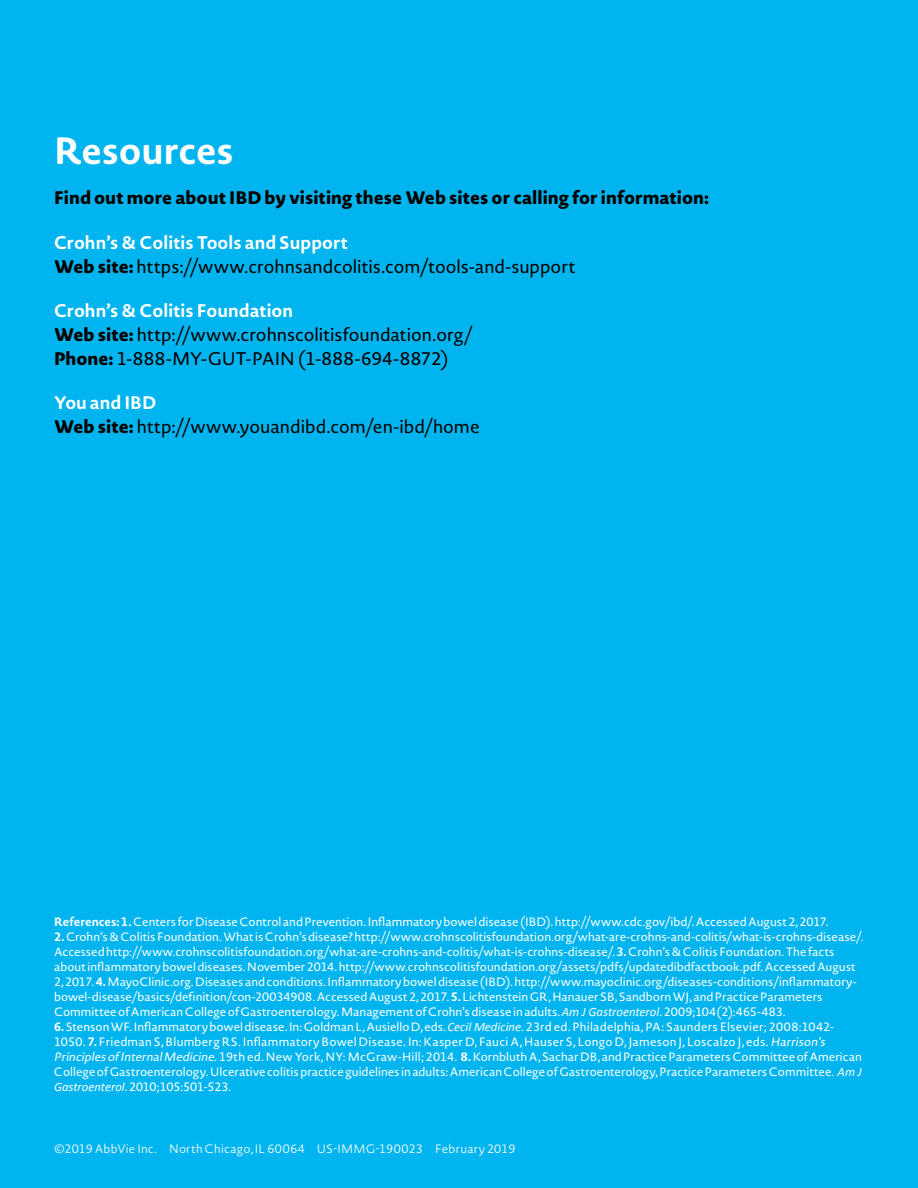
<style>
.page{position:relative;width:918px;height:1188px;background:#00b5ef}
.page>*{position:absolute;margin:0;border:0;box-sizing:border-box;transform-origin:0 0}
.t1{font:700 37.5px "Novel Sans Rd Pro";letter-spacing:-.01em;color:#fff}
.t2{font:18px/24px "Novel Sans Rd Pro";color:#000}
.t3{font:800 18px "Novel Sans Rd Pro";color:#000}
.t4{font:12px/15px "Novel Sans Rd Pro";color:#fff}
.t5{font:300 12px "Novel Sans Rd Pro";letter-spacing:.015em;color:#fff}
.s1{font-weight:700;color:#fff}
.s2{font-weight:800}
.s3{font-weight:700}
.s4{font-family:"Calibri";font-style:italic;font-size:12.75px}
.s5{font-style:italic}
</style>
<div class="page">
<h1 class="t1" style="left:54px;top:123px;width:181px">Resources</h1>
<h2 class="t3" style="left:54px;top:184px;width:657px">Find out more about IBD by visiting these Web sites or calling for information:</h2>
<h2 class="t2" style="left:54px;top:230px;width:523px"><span class="s1">Crohn’s &amp; Colitis Tools and Support<br></span><span class="s2">Web site:</span> https://www.crohnsandcolitis.com/tools-and-support</h2>
<h2 class="t2" style="left:54px;top:298px;width:420px"><span class="s1">Crohn’s &amp; Colitis Foundation<br></span><span class="s2">Web site:</span> http://www.crohnscolitisfoundation.org/<br><span class="s2">Phone:</span> 1-888-MY-GUT-PAIN (1-888-694-8872)</h2>
<h2 class="t2" style="left:54px;top:390px;width:427px"><span class="s1">You and IBD<br></span><span class="s2">Web site:</span> http://www.youandibd.com/en-ibd/home</h2>
<p class="t4" style="left:54px;top:914px;width:776px"><span class="s3">References: 1.</span> Centers for Disease Control and Prevention. Inflammatory bowel disease (IBD). http://www.cdc.gov/ibd/. Accessed August 2, 2017.</p>
<p class="t4" style="left:54px;top:929px;width:811px"><span class="s3">2.</span> Crohn’s &amp; Colitis Foundation. What is Crohn’s disease? http://www.crohnscolitisfoundation.org/what-are-crohns-and-colitis/what-is-crohns-disease/.<br>Accessed http://www.crohnscolitisfoundation.org/what-are-crohns-and-colitis/what-is-crohns-disease/. <span class="s3">3.</span> Crohn’s &amp; Colitis Foundation. The facts about inflammatory bowel diseases. November 2014. http://www.crohnscolitisfoundation.org/assets/pdfs/updatedibdfactbook.pdf. Accessed August 2, 2017. <span class="s3">4.</span> MayoClinic.org. Diseases and conditions. Inflammatory bowel disease (IBD). http://www.mayoclinic.org/diseases-conditions/inflammatory&shy;bowel-disease/basics/definition/con-20034908. Accessed August 2, 2017. <span class="s3">5.</span> Lichtenstein GR, Hanauer SB, Sandborn WJ, and Practice Parameters Committee of American College of Gastroenterology. Management of Crohn’s disease in adults. <span class="s4">Am J Gastroenterol</span>. 2009;104(2):465-483.</p>
<p class="t4" style="left:54px;top:1019px;width:809px"><span class="s3">6.</span> Stenson WF. Inflammatory bowel disease. In: Goldman L, Ausiello D, eds. <span class="s4">Cecil Medicine.</span> 23rd ed. Philadelphia, PA: Saunders Elsevier; 2008:1042- 1050. <span class="s3">7.</span> Friedman S, Blumberg RS. Inflammatory Bowel Disease. In: Kasper D, Fauci A, Hauser S, Longo D, Jameson J, Loscalzo J, eds. <span class="s5">Harrison’s Principlesof InternalMedicine</span>. 19th ed. New York, NY: McGraw-Hill; 2014. <span class="s3">8.</span> Kornbluth A, Sachar DB, and Practice Parameters Committee of American College of Gastroenterology. Ulcerative colitis practice guidelines in adults: American College of Gastroenterology, Practice Parameters Committee. <span class="s4">Am J Gastroenterol</span>. 2010;105:501-523.</p>
<p class="t5" style="left:54px;top:1140px;width:463px">©2019 AbbVie Inc. North Chicago, IL 60064 US-IMMG-190023 February 2019</p>
</div>
